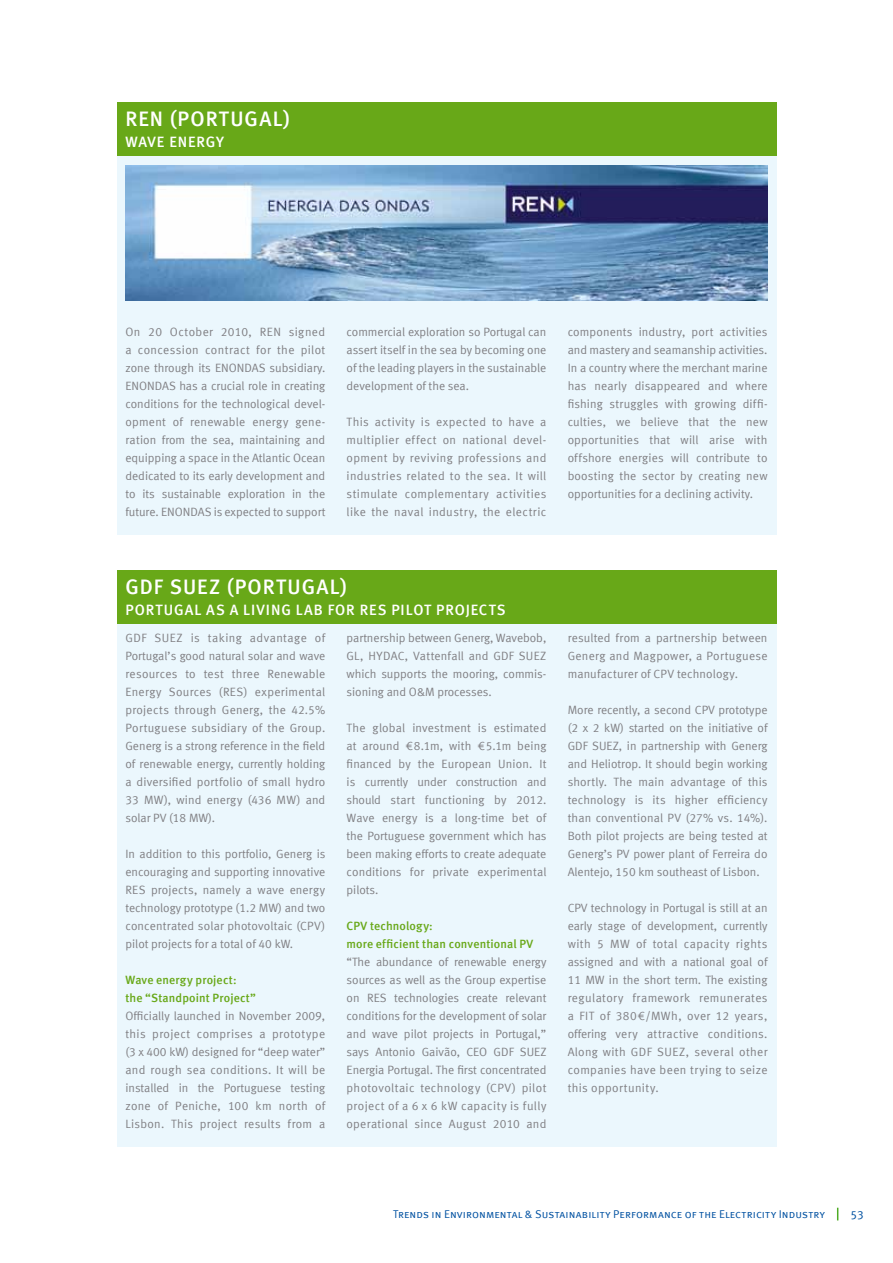
<style>
.page{position:relative;width:893px;height:1263px;background:#fff}
.page>*{position:absolute;margin:0;border:0;box-sizing:border-box;transform-origin:0 0}
.t1{font:21px "Meta Medium LF";letter-spacing:.05em;color:#fff}
.t2{font:15px "Meta Medium LF";letter-spacing:.06em;color:#fff}
.t3{font:12px/18px "Meta Normal LF";color:#818084;text-align:justify}
.t4{font:12px/18px "Meta Medium LF";letter-spacing:.01em;color:#68a818}
.t5{font:12px "Meta Normal LF Caps";color:#0051a1}
.t6{font:11.25px "Meta Normal LF Caps";letter-spacing:.01em;color:#0051a1}
</style>
<div class="page">
<svg style="left:837px;top:1208px;width:1px;height:12px"></svg>
<div style="left:117px;top:102px;width:659px;height:54px;background:#68a818"></div>
<div style="left:117px;top:570px;width:659px;height:54px;background:#68a818"></div>
<div style="left:117px;top:156px;width:659px;height:378px;background:#ebf7fd"></div>
<div style="left:117px;top:624px;width:659px;height:522px;background:#ebf7fd"></div>
<img style="left:125px;top:166px;width:642px;height:134px">
<h1 class="t1" style="left:125px;top:106px;width:166px">REN (PORTUGAL)</h1>
<p class="t2" style="left:125px;top:133px;width:91px">WAVE EN ERGY</p>
<p class="t3" style="left:125px;top:323px;width:201px;text-align:left">On 20 October 2010, REN signed a concession contract for the pilot zone through its ENONDAS subsidiary.<br>ENONDAS has a crucial role in creating conditions for the technological devel-- opment of renewable energy gene&shy;ration from the sea, maintaining and equipping a space in the Atlantic Ocean dedicated to its early development and to its sustainable exploration in the future. ENONDAS is expected to support</p>
<p class="t3" style="left:347px;top:323px;width:201px">commercial exploration so Portugal can assert itself in the sea by becoming one of the leading players in the sustainable development of the sea.</p>
<p class="t3" style="left:347px;top:413px;width:201px">This activity is expected to have a multiplier effect on national devel&shy;opment by reviving professions and industries related to the sea. It will stimulate complementary activities like the naval industry, the electric</p>
<p class="t3" style="left:568px;top:323px;width:201px">components industry, port activities and mastery and seamanship activities.<br>In a country where the merchant marine has nearly disappeared and where fishing struggles with growing diffi&shy;culties, we believe that the new opportunities that will arise with offshore energies will contribute to boosting the sector by creating new opportunities for a declining activity.</p>
<h1 class="t1" style="left:125px;top:574px;width:223px">GDF SUEZ (PORTUGAL)</h1>
<p class="t2" style="left:125px;top:601px;width:382px">PORTUGAL AS A LIVING LAB FOR RES PILOT PROJECTS</p>
<p class="t3" style="left:125px;top:629px;width:201px">GDF SUEZ is taking advantage of Portugal’s good natural solar and wave resources to test three Renewable Energy Sources (RES) experimental projects through Generg, the 42.5% Portuguese subsidiary of the Group.<br>Generg is a strong reference in the field of renewable energy, currently holding a diversified portfolio of small hydro 33 MW), wind energy (436 MW) and solar PV (18 MW).</p>
<p class="t3" style="left:125px;top:845px;width:201px">In addition to this portfolio, Generg is encouraging and supporting innovative RES projects, namely a wave energy technology prototype (1.2 MW) and two concentrated solar photovoltaic (CPV) pilot projects for a total of 40 kW.</p>
<p class="t4" style="left:125px;top:971px;width:132px">Wave energy project: the “Standpoint Project”</p>
<p class="t3" style="left:125px;top:1007px;width:201px">Officially launched in November 2009, this project comprises a prototype (3 x 400 kW) designed for “deep water” and rough sea conditions. It will be installed in the Portuguese testing zone of Peniche, 100 km north of Lisbon. This project results from a</p>
<p class="t3" style="left:347px;top:629px;width:201px">partnership between Generg, Wavebob, GL, HYDAC, Vattenfall and GDF SUEZ which supports the mooring, commis&shy;sioning and O&amp;M processes.</p>
<p class="t3" style="left:347px;top:719px;width:201px">The global investment is estimated at around €8.1m, with €5.1m being financed by the European Union. It is currently under construction and should start functioning by 2012.<br>Wave energy is a long-time bet of the Portuguese government which has been making efforts to create adequate conditions for private experimental pilots.</p>
<p class="t4" style="left:347px;top:917px;width:188px">CPV technology:<br>more efficient than conventional PV</p>
<p class="t3" style="left:347px;top:953px;width:201px">“The abundance of renewable energy sources as well as the Group expertise on RES technologies create relevant conditions for the development of solar and wave pilot projects in Portugal,” says Antonio Gaivão, CEO GDF SUEZ Energia Portugal. The first concentrated photovoltaic technology (CPV) pilot project of a 6 x 6 kW capacity is fully operational since August 2010 and</p>
<p class="t3" style="left:568px;top:629px;width:201px">resulted from a partnership between Generg and Magpower, a Portuguese manufacturer of CPV technology.</p>
<p class="t3" style="left:568px;top:701px;width:201px">More recently, a second CPV prototype (2 x 2 kW) started on the initiative of GDF SUEZ, in partnership with Generg and Heliotrop. It should begin working shortly. The main advantage of this technology is its higher efficiency than conventional PV (27% vs. 14%).<br>Both pilot projects are being tested at Generg’s PV power plant of Ferreira do Alentejo, 150 km southeast of Lisbon.</p>
<p class="t3" style="left:568px;top:899px;width:201px">CPV technology in Portugal is still at an early stage of development, currently with 5 MW of total capacity rights assigned and with a national goal of 11 MW in the short term. The existing regulatory framework remunerates a FIT of 380€/MWh, over 12 years, offering very attractive conditions.<br>Along with GDF SUEZ, several other companies have been trying to seize this opportunity.</p>
<p class="t6" style="left:393px;top:1208px;width:433px">Trends in Environmental &amp; Sustainability Performance of the Electricity Industry</p>
<p class="t5" style="left:850px;top:1208px;width:15px">53</p>
</div>
